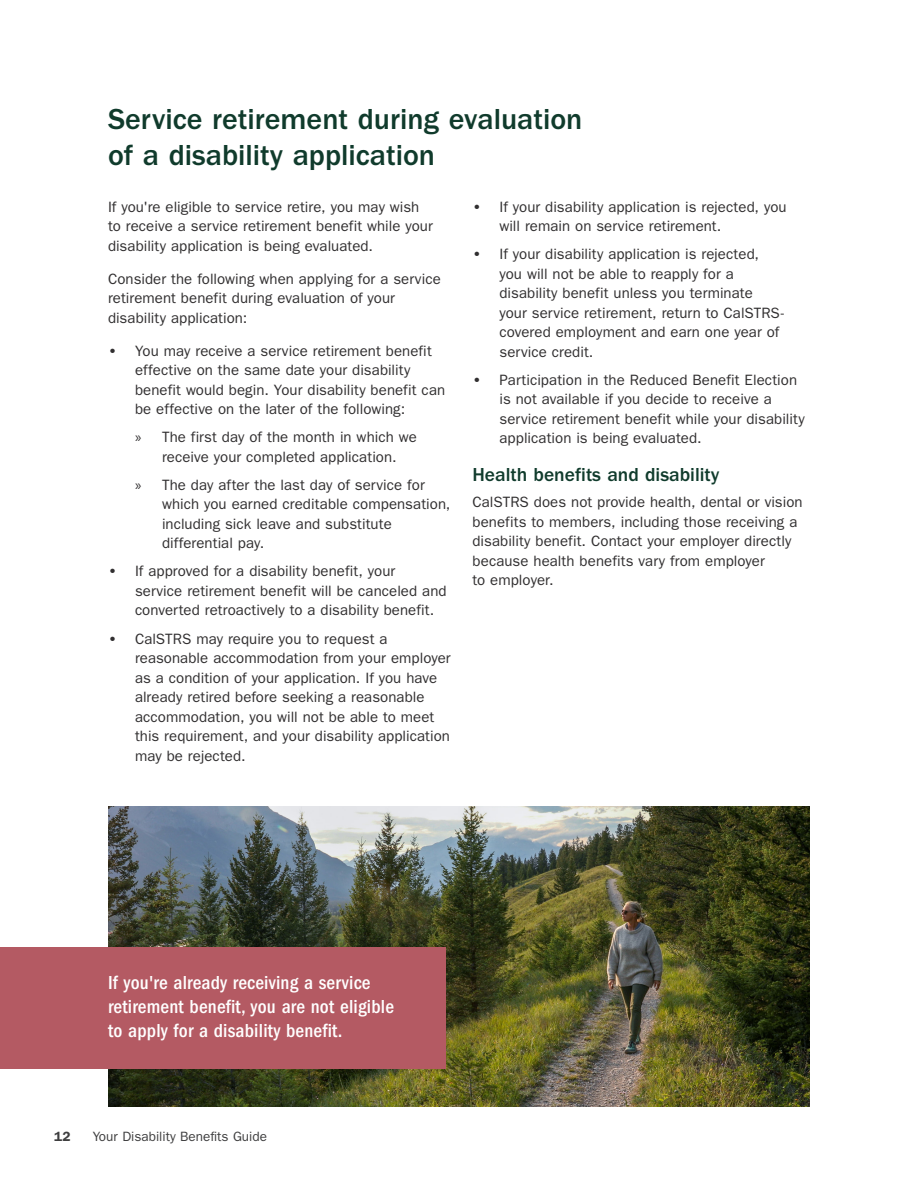
<style>
.page{position:relative;width:918px;height:1188px;background:#fff}
.page>*{position:absolute;margin:0;border:0;box-sizing:border-box;transform-origin:0 0}
.t1{font:500 30px/36px "ITC Franklin Gothic Std";color:#103b2c}
.t2{font:500 condensed 19.5px/24px "ITC Franklin Gothic Std";letter-spacing:.01em;color:#fff}
.t3{font:500 19.5px "ITC Franklin Gothic Std";color:#103b2c}
.t4{font:15px/19.5px "ITC Franklin Gothic Std";letter-spacing:.005em;color:#312f30}
.t5{font:13.5px "ITC Franklin Gothic Std";color:#3e3e3f}
.t6{font:600 13.5px "ITC Franklin Gothic Std";color:#3e3e3f}
.s1{font-weight:600}
.s2{font-family:"Myriad Pro"}
</style>
<div class="page">
<img style="left:108px;top:807px;width:702px;height:300px">
<div style="left:0;top:947px;width:446px;height:121px;background:#b45a63"></div>
<h2 class="t1" style="left:108px;top:101px;width:476px">Service retirement during evaluation of a disability application</h2>
<p class="t4" style="left:108px;top:197px;width:326px">If you're eligible to service retire, you may wish to receive a service retirement benefit while your disability application is being evaluated.</p>
<p class="t4" style="left:108px;top:269px;width:334px">Consider the following when applying for a service retirement benefit during evaluation of your disability application:</p>
<p class="t4" style="left:135px;top:341px;width:312px;text-indent:-27px"><span class="s1">•</span> You may receive a service retirement benefit effective on the same date your disability benefit would begin. Your disability benefit can be effective on the later of the following:</p>
<p class="t4" style="left:135px;top:427px;width:283px;text-align:center"><span class="s2">»</span> The first day of the month in which we receive your completed application.</p>
<p class="t4" style="left:162px;top:475px;width:290px;text-indent:-27px"><span class="s2">»</span> The day after the last day of service for which you earned creditable compensation, including sick leave and substitute differential pay.</p>
<p class="t4" style="left:135px;top:562px;width:313px;text-indent:-27px"><span class="s1">•</span> If approved for a disability benefit, your<br>service retirement benefit will be canceled and converted retroactively to a disability benefit.</p>
<p class="t4" style="left:135px;top:629px;width:317px;text-indent:-27px"><span class="s1">•</span> CalSTRS may require you to request a reasonable accommodation from your employer as a condition of your application. If you have already retired before seeking a reasonable accommodation, you will not be able to meet this requirement, and your disability application may be rejected.</p>
<p class="t4" style="left:500px;top:197px;width:289px;text-indent:-27px"><span class="s1">•</span> If your disability application is rejected, you will remain on service retirement.</p>
<p class="t4" style="left:499px;top:244px;width:286px;text-indent:-27px"><span class="s1">•</span> If your disability application is rejected, you will not be able to reapply for a disability benefit unless you terminate your service retirement, return to CalSTRS&shy;covered employment and earn one year of service credit.</p>
<p class="t4" style="left:499px;top:370px;width:307px;text-indent:-27px"><span class="s1">•</span> Participation in the Reduced Benefit Election is not available if you decide to receive a service retirement benefit while your disability application is being evaluated.</p>
<h3 class="t3" style="left:472px;top:464px;width:249px">Health benefits and disability</h3>
<p class="t4" style="left:472px;top:493px;width:332px">CalSTRS does not provide health, dental or vision benefits to members, including those receiving a disability benefit. Contact your employer directly because health benefits vary from employer<br>to employer.</p>
<p class="t2" style="left:108px;top:970px;width:288px">If you're already receiving a service retirement benefit, you are not eligible to apply for a disability benefit.</p>
<p class="t6" style="left:54px;top:1128px;width:18px">12</p>
<p class="t5" style="left:93px;top:1128px;width:176px">Your Disability Benefits Guide</p>
</div>
